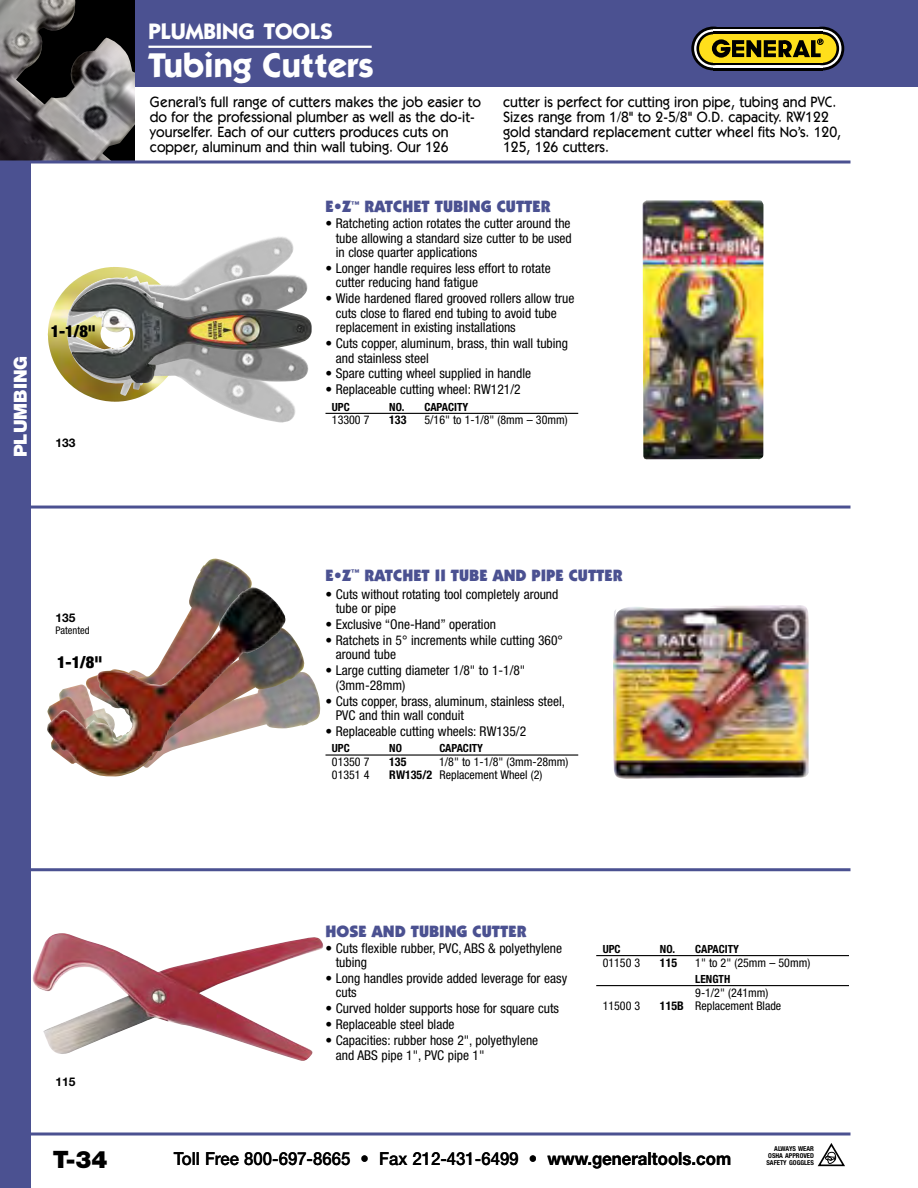
<style>
.page{position:relative;width:918px;height:1188px;background:#fff}
.page>*{position:absolute;margin:0;border:0;box-sizing:border-box;transform-origin:0 0}
.t1{font:700 34.5px "Itc Kabel";color:#fff}
.t2{font:900 24px "Helvetica Neue";color:#000}
.t3{font:700 22.5px "Itc Kabel";color:#fff}
.t4{font:500 18px "Helvetica Neue";color:#000;scale:.93 1}
.t5{font:900 18px "Helvetica Neue";color:#fff}
.t6{font:900 16.5px "Itc Kabel";color:#4b5191}
.t7{font:900 condensed 16.5px "Helvetica Neue";color:#000}
.t8{font:500 15px/15px "Itc Kabel";color:#000;scale:.94 1}
.t9{font:condensed 13.5px/14.4px "Helvetica Neue";color:#000}
.t10{font:condensed 12px "Helvetica Neue";color:#000}
.t11{font:700 12px "Helvetica Neue";color:#000}
.t12{font:700 condensed 12px "Helvetica Neue";color:#000}
.t13{font:700 condensed 11.25px "Helvetica Neue";color:#000}
.t14{font:condensed 10.5px "Helvetica Neue";color:#000}
.t15{font:700 condensed 6.75px/7.1px "Helvetica Neue";color:#000;text-align:right}
.s1{font-weight:700}
</style>
<div class="page">
<div style="left:0;top:163px;width:30px;height:1025px;background:#4b5191"></div>
<div style="left:134px;top:0;width:784px;height:87px;background:#4b5191"></div>
<img style="left:0;top:0;width:135px;height:160px">
<svg style="left:0;top:160px;width:850px;height:4px;background:#7277a7"></svg>
<svg style="left:691px;top:27px;width:44px;height:43px"></svg>
<svg style="left:800px;top:27px;width:44px;height:43px"></svg>
<div style="left:713px;top:27px;width:109px;height:43px;background:#000"></div>
<svg style="left:694px;top:29px;width:38px;height:39px"></svg>
<svg style="left:803px;top:29px;width:38px;height:39px"></svg>
<svg style="left:713px;top:29px;width:109px;height:39px"></svg>
<svg style="left:696px;top:32px;width:34px;height:33px"></svg>
<div style="left:806px;top:32px;width:33px;height:33px;background:#000;border-radius:50%"></div>
<div style="left:713px;top:32px;width:109px;height:33px;background:#000"></div>
<div style="left:699px;top:34px;width:28px;height:29px;background:#ffdf1b;border-radius:50%"></div>
<div style="left:713px;top:34px;width:109px;height:29px;background:#ffdf1b"></div>
<div style="left:808px;top:34px;width:29px;height:29px;background:#ffdf1b;border-radius:50%"></div>
<svg style="left:712px;top:39px;width:19px;height:19px"></svg>
<svg style="left:716px;top:44px;width:10px;height:9px"></svg>
<svg style="left:720px;top:39px;width:103px;height:18px"></svg>
<hr style="left:27px;top:868px;width:823px;height:3px;background:#4b5191">
<hr style="left:27px;top:506px;width:823px;height:3px;background:#4b5191">
<hr style="left:148px;top:46px;width:224px;height:2px;background:#fff">
<svg style="left:817px;top:1143px;width:28px;height:24px"></svg>
<svg style="left:30px;top:1132px;width:820px;height:4px;background:#777bab"></svg>
<img style="left:48px;top:288px;width:19px;height:93px">
<img style="left:66px;top:236px;width:213px;height:139px">
<img style="left:68px;top:275px;width:200px;height:14px">
<img style="left:67px;top:289px;width:176px;height:125px">
<img style="left:69px;top:283px;width:200px;height:107px">
<img style="left:71px;top:284px;width:241px;height:99px">
<hr style="left:326px;top:413px;width:252px;height:1px;background:#000">
<hr style="left:326px;top:754px;width:252px;height:2px;background:#000">
<img style="left:305px;top:672px;width:15px;height:53px">
<img style="left:286px;top:630px;width:19px;height:99px">
<img style="left:98px;top:559px;width:154px;height:218px">
<img style="left:47px;top:587px;width:239px;height:188px">
<img style="left:613px;top:605px;width:196px;height:174px">
<img style="left:643px;top:200px;width:121px;height:260px">
<hr style="left:596px;top:955px;width:253px;height:1px;background:#000">
<hr style="left:596px;top:985px;width:253px;height:1px;background:#000">
<img style="left:32px;top:933px;width:291px;height:128px">
<h3 class="t5" style="left:10px;top:457px;width:103px;rotate:-90deg">PLUMBING</h3>
<p class="t7" style="left:51px;top:321px;width:47px">1-1/8"</p>
<p class="t11" style="left:56px;top:436px;width:22px">133</p>
<p class="t11" style="left:55px;top:611px;width:22px">135</p>
<p class="t14" style="left:56px;top:625px;width:36px">Patented</p>
<p class="t7" style="left:57px;top:652px;width:47px">1-1/8"</p>
<h3 class="t3" style="left:148px;top:18px;width:186px">PLUMBING TOOLS</h3>
<h1 class="t1" style="left:148px;top:44px;width:227px">Tubing Cutters</h1>
<p class="t8" style="left:150px;top:94px;width:354px">General’s full range of cutters makes the job easier to do for the professional plumber as well as the do-it&shy;yourselfer. Each of our cutters produces cuts on copper, aluminum and thin wall tubing. Our 126</p>
<p class="t8" style="left:503px;top:94px;width:361px">cutter is perfect for cutting iron pipe, tubing and PVC.<br>Sizes range from 1/8" to 2-5/8" O.D. capacity. RW122 gold standard replacement cutter wheel fits No’s. 120, 125, 126 cutters.</p>
<p class="t6" style="left:326px;top:197px;width:227px">E•Z<sup>™</sup> RATCHET TUBING CUTTER</p>
<p class="t9" style="left:336px;top:216px;width:238px;text-align:justify;text-indent:-10px">• Ratcheting action rotates the cutter around the tube allowing a standard size cutter to be used in close quarter applications</p>
<p class="t9" style="left:336px;top:261px;width:216px;text-indent:-10px">• Longer handle requires less effort to rotate cutter reducing hand fatigue</p>
<p class="t9" style="left:336px;top:291px;width:240px;text-indent:-10px">• Wide hardened flared grooved rollers allow true cuts close to flared end tubing to avoid tube replacement in existing installations</p>
<p class="t9" style="left:336px;top:336px;width:234px;text-indent:-10px">• Cuts copper, aluminum, brass, thin wall tubing and stainless steel</p>
<p class="t9" style="left:326px;top:366px;width:207px">• Spare cutting wheel supplied in handle</p>
<p class="t9" style="left:326px;top:382px;width:197px">• Replaceable cutting wheel: RW121/2</p>
<p class="t13" style="left:332px;top:400px;width:19px">UPC</p>
<p class="t13" style="left:389px;top:400px;width:81px">NO. CAPACITY</p>
<p class="t10" style="left:332px;top:413px;width:39px">13300 7</p>
<p class="t12" style="left:389px;top:413px;width:19px">133</p>
<p class="t10" style="left:424px;top:413px;width:145px">5/16" to 1-1/8" (8mm – 30mm)</p>
<p class="t6" style="left:326px;top:565px;width:299px">E•Z<sup>™</sup> RATCHET II TUBE AND PIPE CUTTER</p>
<p class="t9" style="left:336px;top:587px;width:224px;text-indent:-10px">• Cuts without rotating tool completely around tube or pipe</p>
<p class="t9" style="left:326px;top:617px;width:172px">• Exclusive “One-Hand” operation</p>
<p class="t9" style="left:336px;top:633px;width:229px;text-indent:-10px">• Ratchets in 5° increments while cutting 360° around tube</p>
<p class="t9" style="left:336px;top:663px;width:191px;text-indent:-10px">• Large cutting diameter 1/8" to 1-1/8" (3mm-28mm)</p>
<p class="t9" style="left:336px;top:694px;width:231px;text-indent:-10px">• Cuts copper, brass, aluminum, stainless steel,<br>PVC and thin wall conduit</p>
<p class="t9" style="left:326px;top:724px;width:202px">• Replaceable cutting wheels: RW135/2</p>
<p class="t13" style="left:332px;top:742px;width:19px">UPC</p>
<p class="t13" style="left:389px;top:742px;width:14px">NO</p>
<p class="t13" style="left:439px;top:742px;width:45px">CAPACITY</p>
<p class="t10" style="left:332px;top:755px;width:39px">01350 7</p>
<p class="t12" style="left:389px;top:754px;width:19px">135</p>
<p class="t10" style="left:439px;top:755px;width:131px">1/8" to 1-1/8" (3mm-28mm)</p>
<p class="t10" style="left:332px;top:768px;width:39px">01351 4</p>
<p class="t10" style="left:389px;top:768px;width:155px"><span class="s1">RW135/2</span> Replacement Wheel (2)</p>
<p class="t11" style="left:56px;top:1074px;width:22px">115</p>
<h2 class="t2" style="left:53px;top:1145px;width:56px">T-34</h2>
<p class="t6" style="left:326px;top:921px;width:203px">HOSE AND TUBING CUTTER</p>
<p class="t9" style="left:336px;top:941px;width:228px;text-indent:-10px">• Cuts flexible rubber, PVC, ABS &amp; polyethylene tubing</p>
<p class="t9" style="left:336px;top:971px;width:233px;text-indent:-10px">• Long handles provide added leverage for easy cuts</p>
<p class="t9" style="left:326px;top:1001px;width:235px">• Curved holder supports hose for square cuts</p>
<p class="t9" style="left:326px;top:1017px;width:131px">• Replaceable steel blade</p>
<p class="t9" style="left:336px;top:1033px;width:204px;text-indent:-10px">• Capacities: rubber hose 2", polyethylene and ABS pipe 1", PVC pipe 1"</p>
<p class="t13" style="left:603px;top:942px;width:19px">UPC</p>
<p class="t13" style="left:660px;top:942px;width:81px">NO. CAPACITY</p>
<p class="t10" style="left:603px;top:955px;width:39px">01150 3</p>
<p class="t12" style="left:660px;top:955px;width:19px">115</p>
<p class="t10" style="left:695px;top:955px;width:117px">1" to 2" (25mm – 50mm)</p>
<p class="t13" style="left:695px;top:972px;width:36px">LENGTH</p>
<p class="t10" style="left:695px;top:985px;width:75px">9-1/2" (241mm)</p>
<p class="t10" style="left:603px;top:999px;width:39px">11500 3</p>
<p class="t10" style="left:660px;top:999px;width:123px"><span class="s1">115B</span> Replacement Blade</p>
<p class="t15" style="left:768px;top:1145px;width:47px">ALWAYS WEAR<br>OSHA APPROVED</p>
<h3 class="t4" style="left:174px;top:1148px;width:601px">Toll Free 800-697-8665 <span class="s1">•</span> Fax 212-431-6499 <span class="s1">• www.generaltools.com</span></h3>
<p class="t15" style="left:766px;top:1159px;width:49px">SAFETY GOGGLES</p>
</div>
